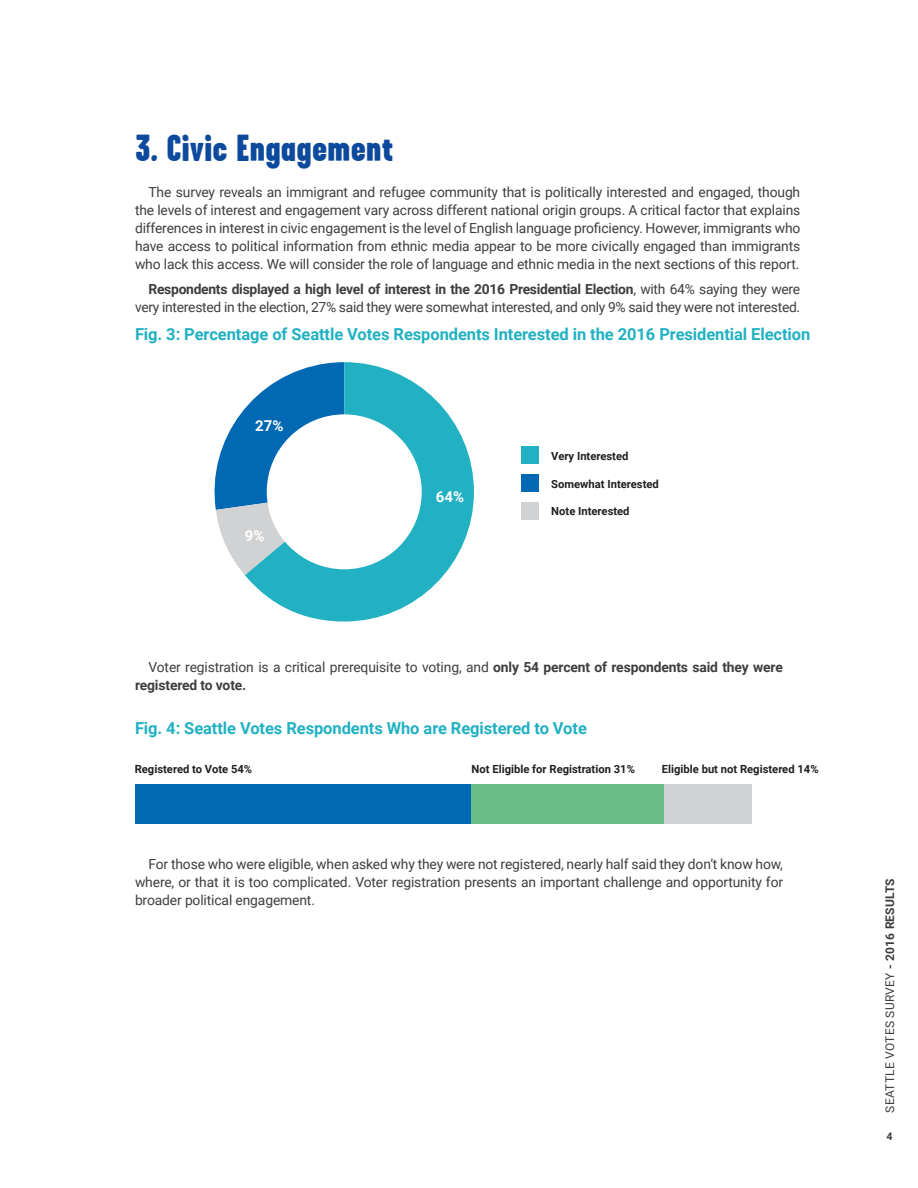
<style>
.page{position:relative;width:918px;height:1188px;background:#fff}
.page>*{position:absolute;margin:0;border:0;box-sizing:border-box;transform-origin:0 0}
.t1{font:900 37.5px "Garage Gothic";letter-spacing:.015em;color:#0d4a9d}
.t2{font:700 16.5px "Roboto";letter-spacing:-.005em;color:#21b1c3}
.t3{font:700 15px "Roboto";color:#fff}
.t4{font:13.8px/18px "Roboto";letter-spacing:-.01em;color:#3e3e3f;text-align:justify}
.t5{font:700 13.8px/18px "Roboto";letter-spacing:-.01em;color:#3e3e3f}
.t6{font:12px "Roboto";letter-spacing:.02em;color:#3e3e3f}
.t7{font:700 11.25px "Roboto";color:#231f20}
.t8{font:700 10.5px "Roboto";color:#3e3e3f}
.s1{font-weight:700}
.s2{font-weight:400}
</style>
<div class="page">
<svg style="left:214px;top:408px;width:31px;height:167px"></svg>
<svg style="left:245px;top:362px;width:229px;height:260px;fill:#21b1c3"></svg>
<div style="left:521px;top:447px;width:17px;height:17px;background:#21b1c3"></div>
<div style="left:521px;top:474px;width:17px;height:18px;background:#0168b3"></div>
<div style="left:521px;top:502px;width:17px;height:18px;background:#d1d2d4"></div>
<div style="left:267px;top:414px;width:155px;height:155px;background:#fff;border-radius:50%"></div>
<div style="left:136px;top:784px;width:336px;height:40px;background:#0168b3"></div>
<div style="left:472px;top:784px;width:192px;height:40px;background:#69bd87"></div>
<div style="left:664px;top:784px;width:87px;height:40px;background:#d1d2d4"></div>
<p class="t1" style="left:135px;top:127px;width:260px">3. Civic Engagement</p>
<p class="t4" style="left:135px;top:183px;width:667px;text-indent:14px">The survey reveals an immigrant and refugee community that is politically interested and engaged, though the levels of interest and engagement vary across different national origin groups. A critical factor that explains differences in interest in civic engagement is the level of English language proficiency. However, immigrants who have access to political information from ethnic media appear to be more civically engaged than immigrants who lack this access. We will consider the role of language and ethnic media in the next sections of this report.</p>
<p class="t4" style="left:135px;top:280px;width:667px;text-align:right"><span class="s1">Respondents displayed a high level of interest in the 2016 Presidential Election</span>, with 64% saying they were very interested in the election, 27% said they were somewhat interested, and only 9% said they were not interested.</p>
<p class="t2" style="left:135px;top:323px;width:677px">Fig. 3: Percentage of Seattle Votes Respondents Interested in the 2016 Presidential Election</p>
<p class="t3" style="left:255px;top:415px;width:30px">27%</p>
<p class="t3" style="left:245px;top:525px;width:21px">9%</p>
<p class="t3" style="left:436px;top:486px;width:30px">64%</p>
<p class="t7" style="left:551px;top:448px;width:79px">Very Interested</p>
<p class="t7" style="left:551px;top:476px;width:109px">Somewhat Interested</p>
<p class="t7" style="left:551px;top:504px;width:80px">Note Interested</p>
<p class="t5" style="left:135px;top:658px;width:649px;text-indent:14px"><span class="s2">Voter registration is a critical prerequisite to voting, and</span> only 54 percent of respondents said they were registered to vote.</p>
<p class="t2" style="left:135px;top:717px;width:453px">Fig. 4: Seattle Votes Respondents Who are Registered to Vote</p>
<p class="t7" style="left:135px;top:761px;width:119px">Registered to Vote 54%</p>
<p class="t7" style="left:472px;top:761px;width:165px">Not Eligible for Registration 31%</p>
<p class="t7" style="left:662px;top:761px;width:158px">Eligible but not Registered 14%</p>
<p class="t4" style="left:135px;top:854px;width:650px;text-indent:14px">For those who were eligible, when asked why they were not registered, nearly half said they don’t know how, where, or that it is too complicated. Voter registration presents an important challenge and opportunity for broader political engagement.</p>
<p class="t6" style="left:881px;top:1113px;width:236px;rotate:-90deg">SEATTLE VOTES SURVEY <span class="s1">- 2016 RESULTS</span></p>
<p class="t8" style="left:887px;top:1129px;width:8px">4</p>
</div>
